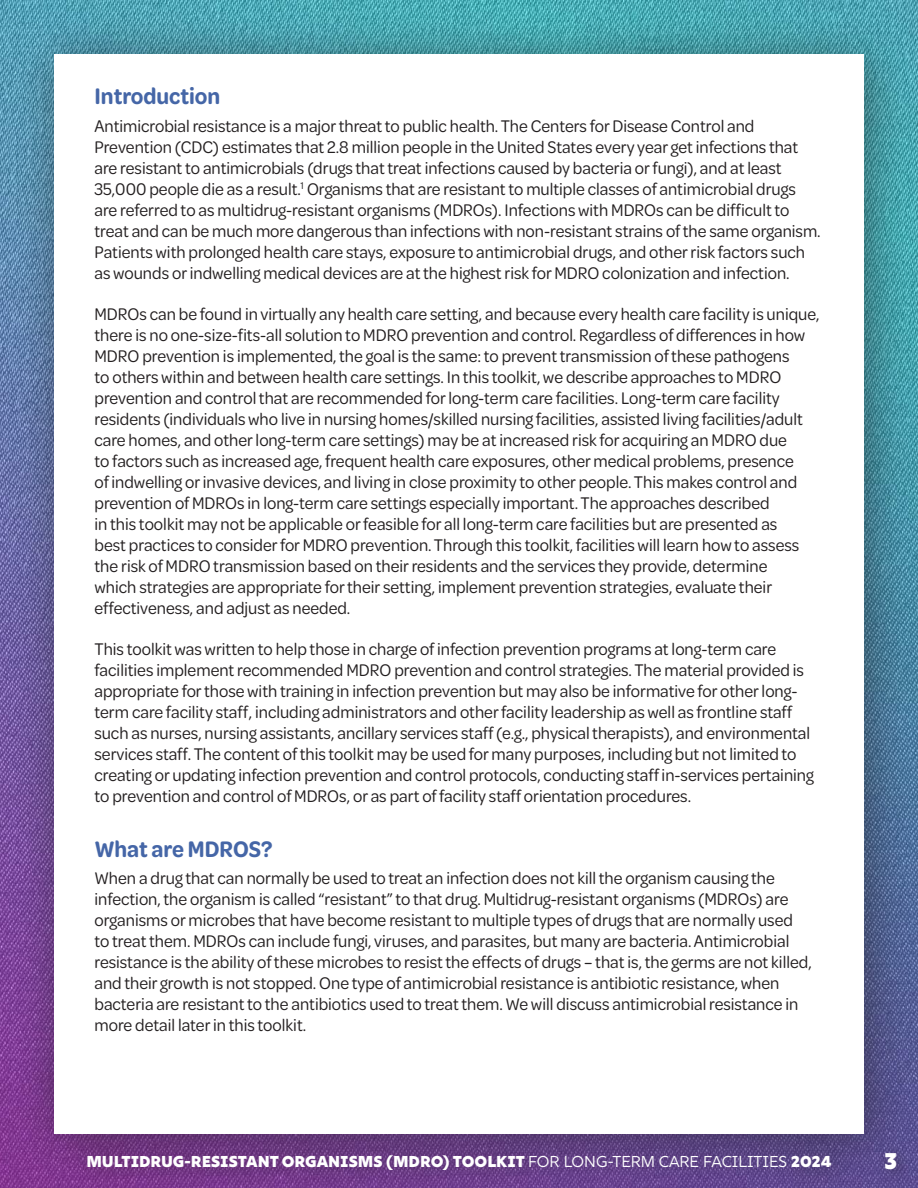
<style>
.page{position:relative;width:918px;height:1188px;background:#fff}
.page>*{position:absolute;margin:0;border:0;box-sizing:border-box;transform-origin:0 0}
.Body_Text{font:600 24px "Omnes Semi Cond";color:#4566a7}
.Heading_1{font:600 24px "Omnes Semi Cond";color:#4566a7}
.t1{font:900 22.65px "Rig Sans";color:#fff}
.Body_Text-2{font:18px/21px "Omnes Semi Cond";color:#231f20}
.t2{font:900 15.75px "Rig Sans";color:#fff}
.s1{font-weight:400}
</style>
<div class="page">
<img style="left:0;top:0;width:918px;height:1188px">
<div style="left:13px;top:13px;width:901px;height:1171px;background:#231f20;opacity:.5"></div>
<div style="left:54px;top:54px;width:810px;height:1080px;background:#fff"></div>
<div style="left:874px;top:1141px;width:38px;height:44px;background:#231f20;opacity:.5"></div>
<div style="left:70px;top:1137px;width:786px;height:51px;background:#231f20;opacity:.5"></div>
<p class="Heading_1" style="left:94px;top:79px;width:127px">Introduction</p>
<p class="Body_Text-2" style="left:94px;top:114px;width:728px">Antimicrobial resistance is a major threat to public health. The Centers for Disease Control and Prevention (CDC) estimates that 2.8 million people in the United States every year get infections that are resistant to antimicrobials (drugs that treat infections caused by bacteria or fungi), and at least 35,000 people die as a result.<sup>1</sup> Organisms that are resistant to multiple classes of antimicrobial drugs are referred to as multidrug-resistant organisms (MDROs). Infections with MDROs can be difficult to treat and can be much more dangerous than infections with non-resistant strains of the same organism.<br>Patients with prolonged health care stays, exposure to antimicrobial drugs, and other risk factors such as wounds or indwelling medical devices are at the highest risk for MDRO colonization and infection.</p>
<p class="Body_Text-2" style="left:95px;top:303px;width:726px">MDROs can be found in virtually any health care setting, and because every health care facility is unique, there is no one-size-fits-all solution to MDRO prevention and control. Regardless of differences in how MDRO prevention is implemented, the goal is the same: to prevent transmission of these pathogens<br>to others within and between health care settings. In this toolkit, we describe approaches to MDRO prevention and control that are recommended for long-term care facilities. Long-term care facility residents (individuals who live in nursing homes/skilled nursing facilities, assisted living facilities/adult care homes, and other long-term care settings) may be at increased risk for acquiring an MDRO due<br>to factors such as increased age, frequent health care exposures, other medical problems, presence<br>of indwelling or invasive devices, and living in close proximity to other people. This makes control and prevention of MDROs in long-term care settings especially important. The approaches described<br>in this toolkit may not be applicable or feasible for all long-term care facilities but are presented as<br>best practices to consider for MDRO prevention. Through this toolkit, facilities will learn how to assess the risk of MDRO transmission based on their residents and the services they provide, determine<br>which strategies are appropriate for their setting, implement prevention strategies, evaluate their effectiveness, and adjust as needed.</p>
<p class="Body_Text-2" style="left:95px;top:638px;width:721px">This toolkit was written to help those in charge of infection prevention programs at long-term care facilities implement recommended MDRO prevention and control strategies. The material provided is appropriate for those with training in infection prevention but may also be informative for other long&shy;term care facility staff, including administrators and other facility leadership as well as frontline staff such as nurses, nursing assistants, ancillary services staff (e.g., physical therapists), and environmental services staff. The content of this toolkit may be used for many purposes, including but not limited to creating or updating infection prevention and control protocols, conducting staff in-services pertaining to prevention and control of MDROs, or as part of facility staff orientation procedures.</p>
<p class="Body_Text" style="left:94px;top:832px;width:180px">What are MDROS?</p>
<p class="Body_Text-2" style="left:94px;top:867px;width:719px">When a drug that can normally be used to treat an infection does not kill the organism causing the infection, the organism is called “resistant” to that drug. Multidrug-resistant organisms (MDROs) are organisms or microbes that have become resistant to multiple types of drugs that are normally used to treat them. MDROs can include fungi, viruses, and parasites, but many are bacteria. Antimicrobial resistance is the ability of these microbes to resist the effects of drugs – that is, the germs are not killed, and their growth is not stopped. One type of antimicrobial resistance is antibiotic resistance, when bacteria are resistant to the antibiotics used to treat them. We will discuss antimicrobial resistance in more detail later in this toolkit.</p>
<p class="t2" style="left:86px;top:1151px;width:747px">MULTIDRUG-RESISTANT ORGANISMS (MDRO) TOOLKIT <span class="s1">FOR LONG-TERM CARE FACILITIES</span> 2024</p>
<p class="t1" style="left:885px;top:1147px;width:14px">3</p>
</div>
